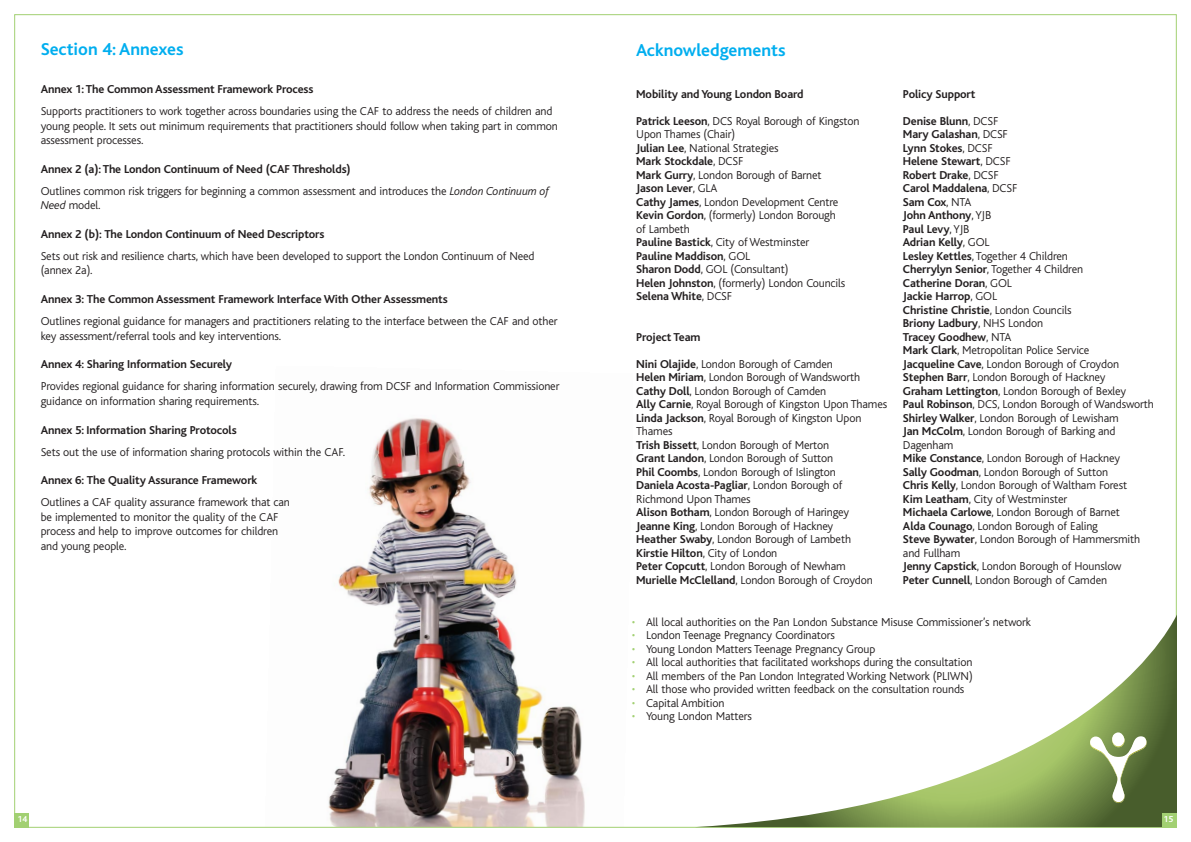
<style>
.page{position:relative;width:1191px;height:842px;background:#fff}
.page>*{position:absolute;margin:0;border:0;box-sizing:border-box;transform-origin:0 0}
.t1{font:700 18px "Bliss";color:#00aeef}
.t2{font:300 12px/13.5px "Bliss";letter-spacing:-.01em;color:#231f20}
.t3{font:700 12px "Bliss";letter-spacing:-.01em;color:#231f20}
.t4{font:700 9px "Bliss";color:#fff}
.s1{font-weight:700}
.s2{font-style:italic}
.s3{color:#a2d072}
</style>
<div class="page">
<img style="left:328px;top:418px;width:257px;height:408px">
<svg style="left:695px;top:614px;width:481px;height:213px"></svg>
<svg style="left:1090px;top:732px;width:56px;height:71px"></svg>
<div style="left:1162px;top:814px;width:14px;height:14px;background:#a2d072"></div>
<div style="left:14px;top:814px;width:14px;height:14px;background:#a2d072"></div>
<h1 class="t1" style="left:41px;top:42px;width:144px">Section 4: Annexes</h1>
<p class="t3" style="left:41px;top:85px;width:274px">Annex 1: The Common Assessment Framework Process</p>
<p class="t2" style="left:41px;top:105px;width:519px;line-height:14.4px">Supports practitioners to work together across boundaries using the CAF to address the needs of children and young people. It sets out minimum requirements that practitioners should follow when taking part in common assessment processes.</p>
<p class="t2" style="left:41px;top:159px;width:510px;line-height:22px"><span class="s1">Annex 2 (a): The London Continuum of Need (CAF Thresholds)<br></span>Outlines common risk triggers for beginning a common assessment and introduces the <span class="s2">London Continuum of</span></p>
<p class="t2" style="left:41px;top:200px;width:61px"><span class="s2">Need</span> model.</p>
<p class="t3" style="left:41px;top:229px;width:285px">Annex 2 (b): The London Continuum of Need Descriptors</p>
<p class="t2" style="left:41px;top:250px;width:495px;line-height:14.4px">Sets out risk and resilience charts, which have been developed to support the London Continuum of Need (annex 2a).</p>
<p class="t3" style="left:41px;top:295px;width:408px">Annex 3: The Common Assessment Framework Interface With Other Assessments</p>
<p class="t2" style="left:41px;top:315px;width:518px;line-height:14.4px">Outlines regional guidance for managers and practitioners relating to the interface between the CAF and other key assessment/referral tools and key interventions.</p>
<p class="t3" style="left:41px;top:360px;width:193px">Annex 4: Sharing Information Securely</p>
<p class="t2" style="left:41px;top:380px;width:520px;line-height:14.4px">Provides regional guidance for sharing information securely, drawing from DCSF and Information Commissioner guidance on information sharing requirements.</p>
<p class="t3" style="left:41px;top:425px;width:197px">Annex 5: Information Sharing Protocols</p>
<p class="t2" style="left:41px;top:446px;width:306px">Sets out the use of information sharing protocols within the CAF.</p>
<p class="t3" style="left:41px;top:476px;width:218px">Annex 6: The Quality Assurance Framework</p>
<p class="t2" style="left:41px;top:496px;width:251px;line-height:14.4px">Outlines a CAF quality assurance framework that can be implemented to monitor the quality of the CAF process and help to improve outcomes for children and young people.</p>
<p class="t4" style="left:18px;top:815px;width:11px">14</p>
<h1 class="t1" style="left:636px;top:43px;width:151px">Acknowledgements</h1>
<p class="t3" style="left:636px;top:89px;width:169px">Mobility and Young London Board</p>
<p class="t2" style="left:636px;top:115px;width:225px"><span class="s1">Patrick Leeson</span>, DCS Royal Borough of Kingston<br>Upon Thames (Chair)<br><span class="s1">Julian Lee</span>, National Strategies<br><span class="s1">Mark Stockdale</span>, DCSF<br><span class="s1">Mark Gurry</span>, London Borough of Barnet<br><span class="s1">Jason Lever</span>, GLA<br><span class="s1">Cathy James</span>, London Development Centre<br><span class="s1">Kevin Gordon</span>, (formerly) London Borough<br>of Lambeth<br><span class="s1">Pauline Bastick</span>, City of Westminster<br><span class="s1">Pauline Maddison</span>, GOL<br><span class="s1">Sharon Dodd</span>, GOL (Consultant)<br><span class="s1">Helen Johnston</span>, (formerly) London Councils<br><span class="s1">Selena White</span>, DCSF</p>
<p class="t3" style="left:636px;top:332px;width:66px">Project Team</p>
<p class="t2" style="left:636px;top:358px;width:253px"><span class="s1">Nini Olajide</span>, London Borough of Camden<br><span class="s1">Helen Miriam</span>, London Borough of Wandsworth <span class="s1">Cathy Doll</span>, London Borough of Camden<br><span class="s1">Ally Carnie</span>, Royal Borough of Kingston Upon Thames <span class="s1">Linda Jackson</span>, Royal Borough of Kingston Upon Thames<br><span class="s1">Trish Bissett</span>, London Borough of Merton<br><span class="s1">Grant Landon</span>, London Borough of Sutton<br><span class="s1">Phil Coombs</span>, London Borough of Islington<br><span class="s1">Daniela Acosta-Pagliar</span>, London Borough of Richmond Upon Thames<br><span class="s1">Alison Botham</span>, London Borough of Haringey<br><span class="s1">Jeanne King</span>, London Borough of Hackney<br><span class="s1">Heather Swaby</span>, London Borough of Lambeth<br><span class="s1">Kirstie Hilton</span>, City of London<br><span class="s1">Peter Copcutt</span>, London Borough of Newham <span class="s1">Murielle McClelland</span>, London Borough of Croydon</p>
<p class="t3" style="left:903px;top:89px;width:74px">Policy Support</p>
<p class="t2" style="left:903px;top:115px;width:252px"><span class="s1">Denise Blunn</span>, DCSF<br><span class="s1">Mary Galashan</span>, DCSF<br><span class="s1">Lynn Stokes</span>, DCSF<br><span class="s1">Helene Stewart</span>, DCSF<br><span class="s1">Robert Drake</span>, DCSF<br><span class="s1">Carol Maddalena</span>, DCSF<br><span class="s1">Sam Cox</span>, NTA<br><span class="s1">John Anthony</span>, YJB<br><span class="s1">Paul Levy</span>, YJB<br><span class="s1">Adrian Kelly</span>, GOL<br><span class="s1">Lesley Kettles</span>, Together 4 Children<br><span class="s1">Cherrylyn Senior</span>, Together 4 Children<br><span class="s1">Catherine Doran</span>, GOL<br><span class="s1">Jackie Harrop</span>, GOL<br><span class="s1">Christine Christie</span>, London Councils<br><span class="s1">Briony Ladbury</span>, NHS London<br><span class="s1">Tracey Goodhew</span>, NTA<br><span class="s1">Mark Clark</span>, Metropolitan Police Service<br><span class="s1">Jacqueline Cave</span>, London Borough of Croydon<br><span class="s1">Stephen Barr</span>, London Borough of Hackney<br><span class="s1">Graham Lettington</span>, London Borough of Bexley<br><span class="s1">Paul Robinson</span>, DCS, London Borough of Wandsworth<br><span class="s1">Shirley Walker</span>, London Borough of Lewisham<br><span class="s1">Jan McColm</span>, London Borough of Barking and<br>Dagenham<br><span class="s1">Mike Constance</span>, London Borough of Hackney<br><span class="s1">Sally Goodman</span>, London Borough of Sutton<br><span class="s1">Chris Kelly</span>, London Borough of Waltham Forest<br><span class="s1">Kim Leatham</span>, City of Westminster<br><span class="s1">Michaela Carlowe</span>, London Borough of Barnet<br><span class="s1">Alda Counago</span>, London Borough of Ealing<br><span class="s1">Steve Bywater</span>, London Borough of Hammersmith and Fullham<br><span class="s1">Jenny Capstick</span>, London Borough of Hounslow<br><span class="s1">Peter Cunnell</span>, London Borough of Camden</p>
<p class="t2" style="left:632px;top:616px;width:400px"><span class="s3">•</span> All local authorities on the Pan London Substance Misuse Commissioner’s network</p>
<p class="t2" style="left:632px;top:630px;width:204px"><span class="s3">•</span> London Teenage Pregnancy Coordinators</p>
<p class="t2" style="left:632px;top:643px;width:245px"><span class="s3">•</span> Young London Matters Teenage Pregnancy Group</p>
<p class="t2" style="left:632px;top:657px;width:342px"><span class="s3">•</span> All local authorities that facilitated workshops during the consultation</p>
<p class="t2" style="left:632px;top:670px;width:342px"><span class="s3">•</span> All members of the Pan London Integrated Working Network (PLIWN)</p>
<p class="t2" style="left:632px;top:684px;width:334px"><span class="s3">•</span> All those who provided written feedback on the consultation rounds</p>
<p class="t2" style="left:632px;top:697px;width:94px"><span class="s3">•</span> Capital Ambition</p>
<p class="t2" style="left:632px;top:711px;width:121px"><span class="s3">•</span> Young London Matters</p>
<p class="t4" style="left:1163px;top:815px;width:11px">15</p>
</div>
